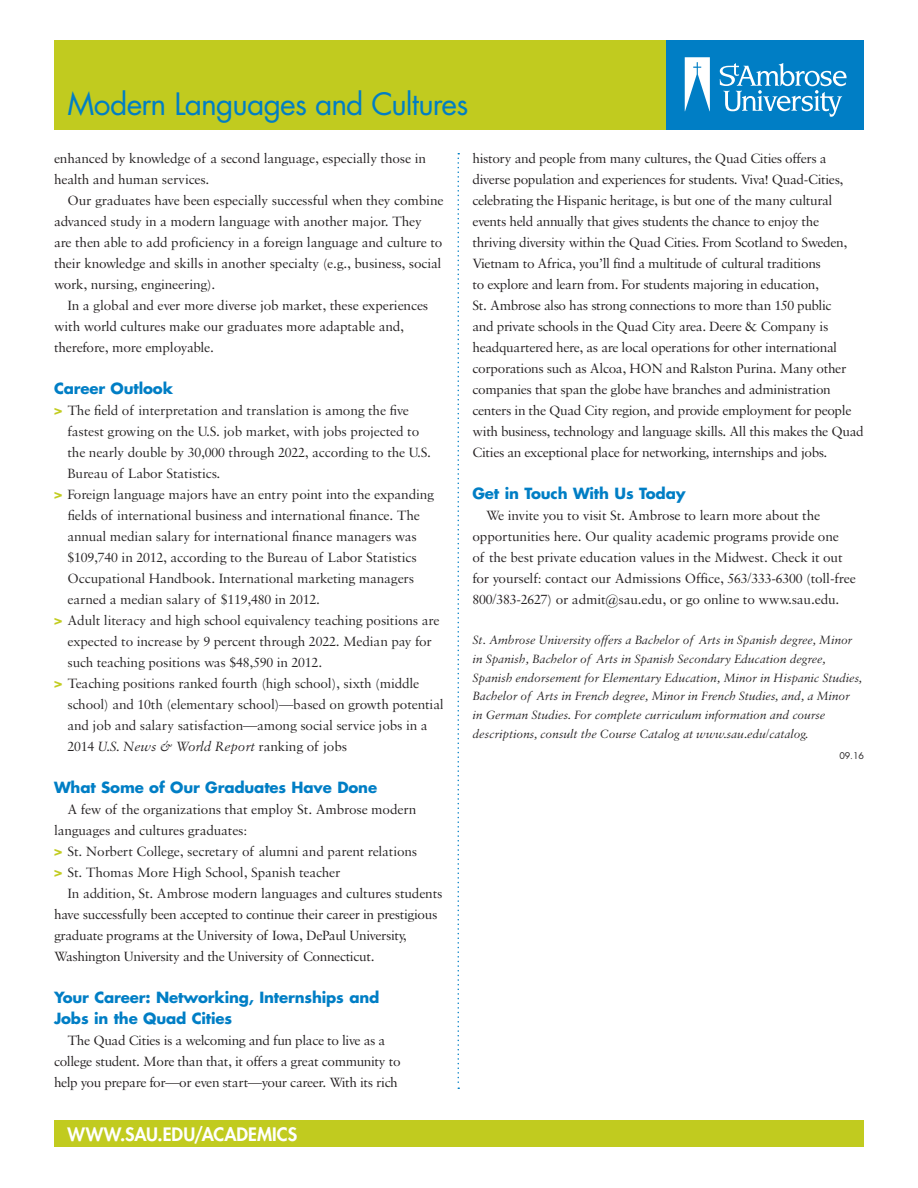
<style>
.page{position:relative;width:918px;height:1188px;background:#fff}
.page>*{position:absolute;margin:0;border:0;box-sizing:border-box;transform-origin:0 0}
.MAIN_header{font:30px "Futura Std";letter-spacing:-.03em;color:#007ec5}
.MAIN_footer{font:800 18px "Futura Std";letter-spacing:.005em;color:#fff}
.head{font:700 15px "Futura Std";letter-spacing:-.01em;color:#007ec5}
.graph2{font:14.25px/21px "Sabon MT Pro";letter-spacing:-.025em;color:#231f20}
.p9hang{font:14.25px/21px "Sabon MT Pro";letter-spacing:-.01em;color:#262324}
.boilerplate{font:italic 12.75px/18.8px "Sabon MT Pro";letter-spacing:-.01em;color:#262324}
.printdate{font:9px "Futura Std";color:#262324}
.s1{font-family:"Futura Std";font-weight:800;color:#c2cc21}
.s2{font-style:italic}
.s3{color:#231f20}
.s4{color:#262324}
</style>
<div class="page">
<svg style="left:458px;top:153px;width:1px;height:936px"></svg>
<div style="left:54px;top:1120px;width:810px;height:28px;background:#c1cb1f"></div>
<div style="left:54px;top:40px;width:612px;height:90px;background:#c1cb1f"></div>
<div style="left:666px;top:40px;width:198px;height:90px;background:#007ec5"></div>
<svg style="left:685px;top:57px;width:25px;height:54px"></svg>
<svg style="left:720px;top:63px;width:127px;height:54px"></svg>
<p class="MAIN_header" style="left:68px;top:85px;width:402px">Modern Languages and Cultures</p>
<p class="graph2" style="left:54px;top:148px;width:374px">enhanced by knowledge of a second language, especially those in health and human services.</p>
<p class="graph2" style="left:54px;top:190px;width:391px;text-indent:13px">Our graduates have been especially successful when they combine advanced study in a modern language with another major. They<br>are then able to add proficiency in a foreign language and culture to their knowledge and skills in another specialty (e.g., business, social work, nursing, engineering).</p>
<p class="graph2" style="left:54px;top:295px;width:376px;text-indent:13px">In a global and ever more diverse job market, these experiences with world cultures make our graduates more adaptable and, therefore, more employable.</p>
<p class="head" style="left:54px;top:379px;width:121px">Career Outlook</p>
<p class="p9hang" style="left:68px;top:400px;width:365px;text-indent:-14px"><span class="s1">&gt;</span> The field of interpretation and translation is among the five fastest growing on the U.S. job market, with jobs projected to the nearly double by 30,000 through 2022, according to the U.S.<br>Bureau of Labor Statistics.</p>
<p class="p9hang" style="left:68px;top:484px;width:368px;text-indent:-14px"><span class="s1">&gt;</span> Foreign language majors have an entry point into the expanding fields of international business and international finance. The annual median salary for international finance managers was $109,740 in 2012, according to the Bureau of Labor Statistics Occupational Handbook. International marketing managers earned a median salary of $119,480 in 2012.</p>
<p class="p9hang" style="left:68px;top:610px;width:373px;text-indent:-14px"><span class="s1">&gt;</span> Adult literacy and high school equivalency teaching positions are expected to increase by 9 percent through 2022. Median pay for such teaching positions was $48,590 in 2012.</p>
<p class="p9hang" style="left:68px;top:673px;width:378px;text-indent:-14px"><span class="s1">&gt;</span> Teaching positions ranked fourth (high school), sixth (middle school) and 10th (elementary school)—based on growth potential and job and salary satisfaction—among social service jobs in a 2014 <span class="s2">U.S. News &amp; World Report</span> <span class="s3">ranking of jobs</span></p>
<p class="head" style="left:54px;top:778px;width:325px">What Some of Our Graduates Have Done</p>
<p class="graph2" style="left:54px;top:799px;width:364px;text-indent:13px">A few of the organizations that employ St. Ambrose modern languages and cultures graduates:</p>
<p class="p9hang" style="left:54px;top:841px;width:365px"><span class="s1">&gt;</span> St. Norbert College, secretary of alumni and parent relations</p>
<p class="p9hang" style="left:54px;top:862px;width:288px"><span class="s1">&gt;</span> St. Thomas More High School, Spanish teacher</p>
<p class="graph2" style="left:54px;top:883px;width:390px;text-indent:13px"><span class="s4">In addition, St. Ambrose</span> modern languages and cultures students have successfully been accepted to continue their career in prestigious graduate programs at the University of Iowa, DePaul University, Washington University and the University of Connecticut.</p>
<p class="head" style="left:54px;top:988px;width:327px">Your Career: Networking, Internships and</p>
<p class="head" style="left:54px;top:1009px;width:180px">Jobs in the Quad Cities</p>
<p class="graph2" style="left:54px;top:1030px;width:348px;text-align:center">The Quad Cities is a welcoming and fun place to live as a college student. More than that, it offers a great community to help you prepare for—or even start—your career. With its rich</p>
<p class="MAIN_footer" style="left:68px;top:1123px;width:231px">WWW.SAU.EDU/ACADEMICS</p>
<p class="graph2" style="left:472px;top:148px;width:393px">history and people from many cultures, the Quad Cities offers a diverse population and experiences for students. Viva! Quad-Cities, celebrating the Hispanic heritage, is but one of the many cultural events held annually that gives students the chance to enjoy the thriving diversity within the Quad Cities. From Scotland to Sweden, Vietnam to Africa, you’ll find a multitude of cultural traditions<br>to explore and learn from. For students majoring in education,<br>St. Ambrose also has strong connections to more than 150 public<br>and private schools in the Quad City area. Deere &amp; Company is headquartered here, as are local operations for other international corporations such as Alcoa, HON and Ralston Purina. Many other companies that span the globe have branches and administration centers in the Quad City region, and provide employment for people with business, technology and language skills. All this makes the Quad Cities an exceptional place for networking, internships and jobs.</p>
<p class="head" style="left:472px;top:484px;width:215px">Get in Touch With Us Today</p>
<p class="graph2" style="left:473px;top:505px;width:385px;text-indent:13px">We invite you to visit St. Ambrose to learn more about the opportunities here. Our quality academic programs provide one<br>of the best private education values in the Midwest. Check it out for yourself: contact our Admissions Office, 563/333-6300 (toll-free 800/383-2627) or admit@sau.edu, or go online to www.sau.edu.</p>
<p class="boilerplate" style="left:472px;top:630px;width:391px">St. Ambrose University offers a Bachelor of Arts in Spanish degree, Minor in Spanish, Bachelor of Arts in Spanish Secondary Education degree, Spanish endorsement for Elementary Education, Minor in Hispanic Studies, Bachelor of Arts in French degree, Minor in French Studies, and, a Minor in German Studies. For complete curriculum information and course descriptions, consult the Course Catalog at www.sau.edu/catalog.</p>
<p class="printdate" style="left:839px;top:750px;width:26px">09.16</p>
</div>
